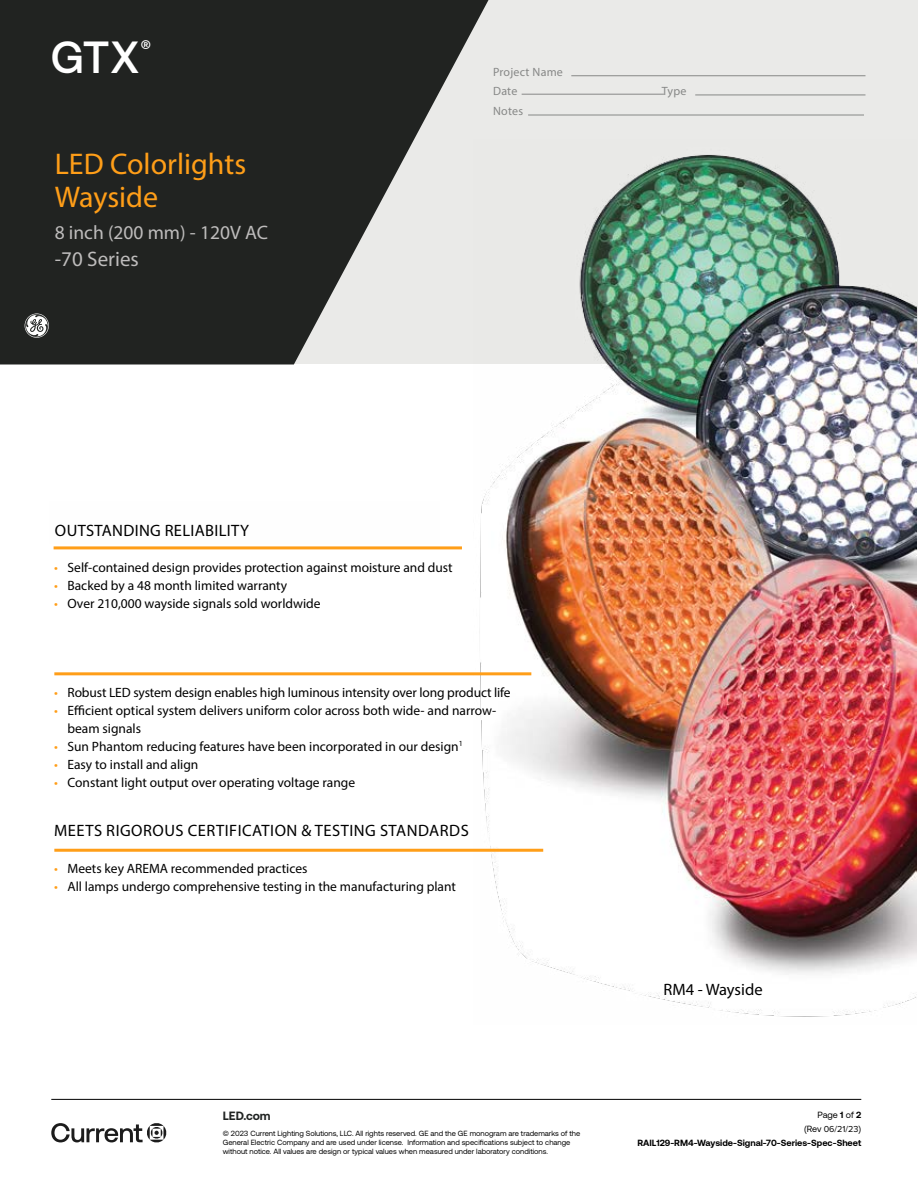
<style>
.page{position:relative;width:918px;height:1188px;background:#fff}
.page>*{position:absolute;margin:0;border:0;box-sizing:border-box;transform-origin:0 0}
.t1{font:500 45px "Aeonik";color:#fff}
.t2{font:30px/33px "Myriad Pro";color:#ff9e18}
.t3{font:21px "Myriad Pro";color:#bebcbc}
.t4{font:19.5px "Myriad Pro";color:#bebcbc}
.t5{font:16.5px "Myriad Pro";letter-spacing:.03em;color:#000}
.t6{font:16.5px "Myriad Pro";color:#000}
.t7{font:13.5px/18px "Myriad Pro";color:#000}
.t8{font:12px/19.5px "Myriad Pro";letter-spacing:.02em;color:#878887}
.t9{font:700 12px "Aeonik";color:#202322}
.t10{font:700 9px "Aeonik";color:#000}
.t11{font:9px "Proxima Nova";color:#000}
.t12{font:9px "Aeonik";letter-spacing:-.005em;color:#000}
.t13{font:7.5px/9px "Aeonik";color:#000}
.s1{color:#ff9e18}
.s2{font-weight:700}
.s3{font-family:"Aeonik"}
</style>
<div class="page">
<div style="left:0;top:0;width:918px;height:364px;background:#eaeae8"></div>
<svg style="left:0;top:0;width:489px;height:364px;fill:#212321"></svg>
<hr style="left:571px;top:75px;width:295px;height:1px;background:#878887">
<hr style="left:522px;top:94px;width:142px;height:1px;background:#878887">
<hr style="left:695px;top:95px;width:170px;height:1px;background:#878887">
<hr style="left:528px;top:115px;width:336px;height:1px;background:#878887">
<svg style="left:51px;top:1123px;width:116px;height:20px"></svg>
<hr style="left:51px;top:1099px;width:810px;height:1px;background:#000">
<svg style="left:25px;top:313px;width:24px;height:25px"></svg>
<hr style="left:54px;top:546px;width:408px;height:3px;background:#ff9e18">
<img style="left:473px;top:140px;width:443px;height:877px">
<hr style="left:54px;top:672px;width:477px;height:3px;background:#ff9e18">
<hr style="left:54px;top:849px;width:489px;height:3px;background:#ff9e18">
<h1 class="t1" style="left:51px;top:32px;width:102px">GTX<sup>®</sup></h1>
<h2 class="t2" style="left:55px;top:147px;width:193px">LED Colorlights<br>Wayside</h2>
<h3 class="t4" style="left:55px;top:220px;width:215px">8 inch (200 mm) - 120V AC</h3>
<h3 class="t3" style="left:55px;top:246px;width:86px">-70 Series</h3>
<p class="t8" style="left:493px;top:62px;width:71px">Project Name<br>Date</p>
<p class="t8" style="left:493px;top:101px;width:32px">Notes</p>
<p class="t8" style="left:662px;top:81px;width:26px">Type</p>
<p class="t5" style="left:55px;top:521px;width:196px">OUTSTANDING RELIABILITY</p>
<p class="t7" style="left:54px;top:558px;width:400px"><span class="s1">•</span> Self-contained design provides protection against moisture and dust</p>
<p class="t7" style="left:54px;top:576px;width:235px"><span class="s1">•</span> Backed by a 48 month limited warranty</p>
<p class="t7" style="left:54px;top:594px;width:268px"><span class="s1">•</span> Over 210,000 wayside signals sold worldwide</p>
<p class="t7" style="left:54px;top:683px;width:458px"><span class="s1">•</span> Robust LED system design enables high luminous intensity over long product life</p>
<p class="t7" style="left:68px;top:701px;width:430px;text-indent:-14px"><span class="s1">•</span> Efficient optical system delivers uniform color across both wide- and narrow&shy;beam signals</p>
<p class="t7" style="left:54px;top:737px;width:410px"><span class="s1">•</span> Sun Phantom reducing features have been incorporated in our design<sup>1</sup></p>
<p class="t7" style="left:54px;top:755px;width:146px"><span class="s1">•</span> Easy to install and align</p>
<p class="t7" style="left:54px;top:773px;width:303px"><span class="s1">•</span> Constant light output over operating voltage range</p>
<p class="t5" style="left:54px;top:820px;width:416px">MEETS RIGOROUS CERTIFICATION &amp; TESTING STANDARDS</p>
<p class="t7" style="left:54px;top:859px;width:255px"><span class="s1">•</span> Meets key AREMA recommended practices</p>
<p class="t7" style="left:54px;top:877px;width:404px"><span class="s1">•</span> All lamps undergo comprehensive testing in the manufacturing plant</p>
<p class="t9" style="left:223px;top:1109px;width:49px">LED.com</p>
<p class="t13" style="left:223px;top:1129px;width:359px">© 2023 Current Lighting Solutions, LLC. All rights reserved. GE and the GE monogram are trademarks of the<br>General Electric Company and are used under license. Information and specifications subject to change without notice. All values are design or typical values when measured under laboratory conditions.</p>
<p class="t6" style="left:664px;top:979px;width:100px">RM4 - Wayside</p>
<p class="t12" style="left:818px;top:1110px;width:45px">Page <span class="s2">1</span> of <span class="s2">2</span></p>
<p class="t11" style="left:804px;top:1122px;width:59px"><span class="s3">(Rev</span> 06/21/23<span class="s3">)</span></p>
<p class="t10" style="left:637px;top:1138px;width:225px">RAIL129-RM4-Wayside-Signal-70-Series-Spec-Sheet</p>
</div>
